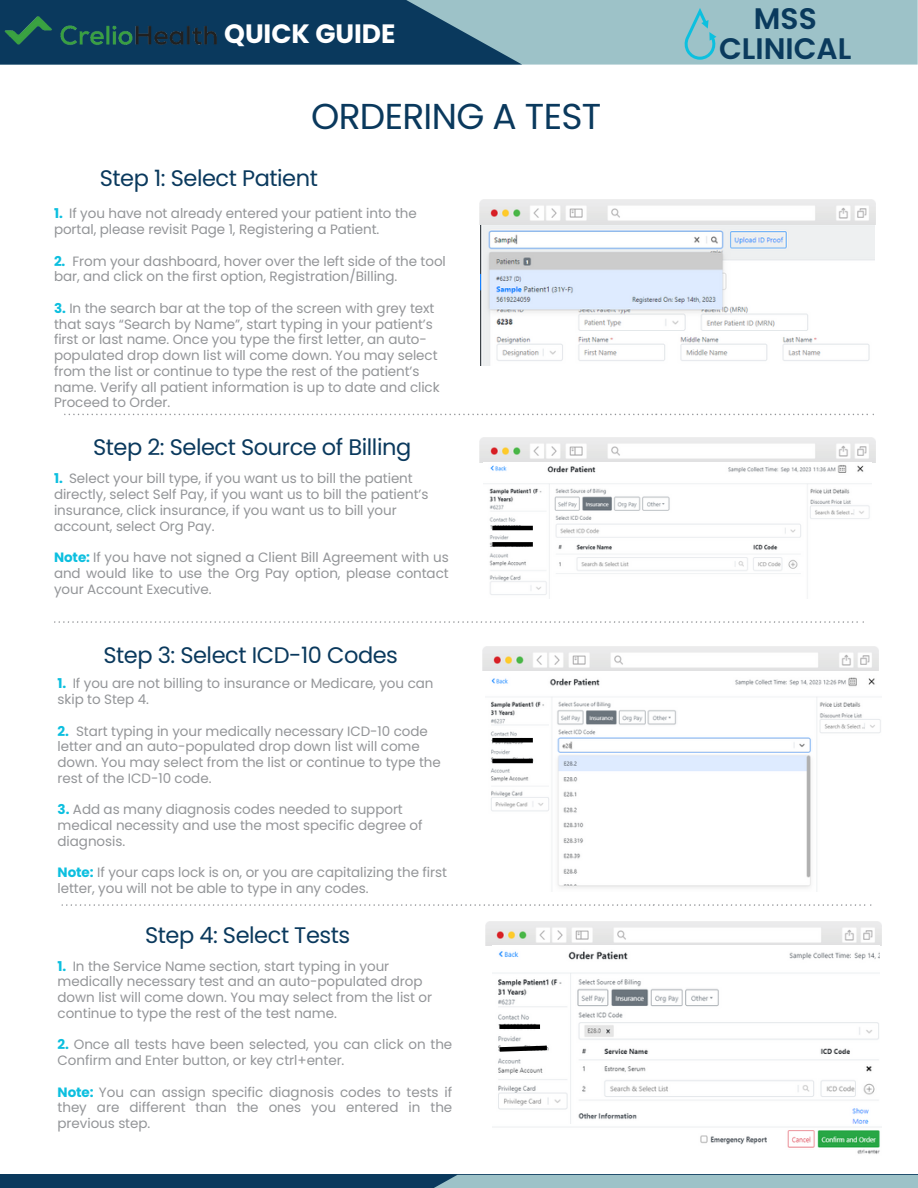
<style>
.page{position:relative;width:918px;height:1188px;background:#fff}
.page>*{position:absolute;margin:0;border:0;box-sizing:border-box;transform-origin:0 0}
.t1{font:36px "Poppins";letter-spacing:-.02em;color:#0a395d}
.t2{font:600 29.7px/30px "Poppins";color:#0a3a5d;text-align:center}
.t3{font:700 26.55px "Poppins";letter-spacing:-.005em;color:#fff}
.t4{font:22.5px "Poppins";letter-spacing:-.02em;color:#0a395d}
.t5{font:13.5px/15.8px "Poppins";letter-spacing:-.005em;color:#939598}
.s1{font-weight:700;color:#0cbfdf}
</style>
<div class="page">
<div style="left:522px;top:0;width:396px;height:65px;background:#9dc2c8"></div>
<svg style="left:0;top:0;width:522px;height:65px;background:#224f6e"></svg>
<div style="left:0;top:1175px;width:918px;height:13px;background:#0a395d"></div>
<div style="left:434px;top:1175px;width:484px;height:13px;background:#9dc2c8"></div>
<img style="left:479px;top:438px;width:396px;height:25px">
<svg style="left:54px;top:621px;width:810px;height:2px"></svg>
<svg style="left:61px;top:904px;width:810px;height:2px"></svg>
<img style="left:0;top:11px;width:224px;height:45px">
<svg style="left:684px;top:8px;width:32px;height:52px;background:#7ec1cc"></svg>
<img style="left:486px;top:921px;width:396px;height:25px">
<img style="left:484px;top:462px;width:388px;height:137px">
<div style="left:492px;top:542px;width:41px;height:5px;background:#000"></div>
<hr style="left:492px;top:526px;width:41px;height:4px;background:#000">
<img style="left:483px;top:646px;width:396px;height:25px">
<img style="left:481px;top:225px;width:394px;height:140px">
<svg style="left:64px;top:414px;width:810px;height:1px"></svg>
<img style="left:479px;top:200px;width:396px;height:25px">
<img style="left:490px;top:677px;width:391px;height:214px">
<hr style="left:492px;top:759px;width:41px;height:4px;background:#000">
<hr style="left:492px;top:738px;width:41px;height:4px;background:#000">
<img style="left:492px;top:951px;width:387px;height:177px">
<img style="left:493px;top:1125px;width:389px;height:29px">
<div style="left:500px;top:1024px;width:40px;height:5px;background:#000"></div>
<svg style="left:495px;top:1043px;width:57px;height:11px"></svg>
<p class="t3" style="left:224px;top:15px;width:173px">QUICK GUIDE</p>
<p class="t1" style="left:311px;top:91px;width:292px">ORDERING A TEST</p>
<p class="t4" style="left:100px;top:162px;width:220px">Step 1: Select Patient</p>
<p class="t5" style="left:54px;top:206px;width:364px"><span class="s1">1.</span> If you have not already entered your patient into the portal, please revisit Page 1, Registering a Patient.</p>
<p class="t5" style="left:54px;top:253px;width:393px"><span class="s1">2.</span> From your dashboard, hover over the left side of the tool bar, and click on the first option, Registration/Billing.</p>
<p class="t5" style="left:54px;top:300px;width:387px"><span class="s1">3.</span> In the search bar at the top of the screen with grey text that says “Search by Name”, start typing in your patient’s first or last name. Once you type the first letter, an auto&shy;populated drop down list will come down. You may select from the list or continue to type the rest of the patient’s name. Verify all patient information is up to date and click Proceed to Order.</p>
<p class="t4" style="left:93px;top:432px;width:320px">Step 2: Select Source of Billing</p>
<p class="t5" style="left:54px;top:471px;width:376px"><span class="s1">1.</span> Select your bill type, if you want us to bill the patient directly, select Self Pay, if you want us to bill the patient’s insurance, click insurance, if you want us to bill your account, select Org Pay.</p>
<p class="t5" style="left:54px;top:549px;width:396px;text-align:justify"><span class="s1">Note:</span> If you have not signed a Client Bill Agreement with us and would like to use the Org Pay option, please contact your Account Executive.</p>
<p class="t4" style="left:103px;top:639px;width:296px">Step 3: Select ICD-10 Codes</p>
<p class="t5" style="left:58px;top:676px;width:377px"><span class="s1">1.</span> If you are not billing to insurance or Medicare, you can skip to Step 4.</p>
<p class="t5" style="left:58px;top:723px;width:385px"><span class="s1">2.</span> Start typing in your medically necessary ICD-10 code letter and an auto-populated drop down list will come down. You may select from the list or continue to type the rest of the ICD-10 code.</p>
<p class="t5" style="left:58px;top:802px;width:367px"><span class="s1">3.</span> Add as many diagnosis codes needed to support medical necessity and use the most specific degree of diagnosis.</p>
<p class="t5" style="left:58px;top:865px;width:391px"><span class="s1">Note:</span> If your caps lock is on, or you are capitalizing the first letter, you will not be able to type in any codes.</p>
<p class="t4" style="left:145px;top:919px;width:207px">Step 4: Select Tests</p>
<p class="t5" style="left:58px;top:958px;width:376px"><span class="s1">1.</span> In the Service Name section, start typing in your medically necessary test and an auto-populated drop down list will come down. You may select from the list or continue to type the rest of the test name.</p>
<p class="t5" style="left:58px;top:1037px;width:396px"><span class="s1">2.</span> Once all tests have been selected, you can click on the<br>Confirm and Enter button, or key ctrl+enter.</p>
<p class="t5" style="left:58px;top:1084px;width:396px;text-align:justify"><span class="s1">Note:</span> You can assign specific diagnosis codes to tests if they are different than the ones you entered in the previous step.</p>
<p class="t2" style="left:719px;top:3px;width:134px">MSS<br>CLINICAL</p>
</div>
